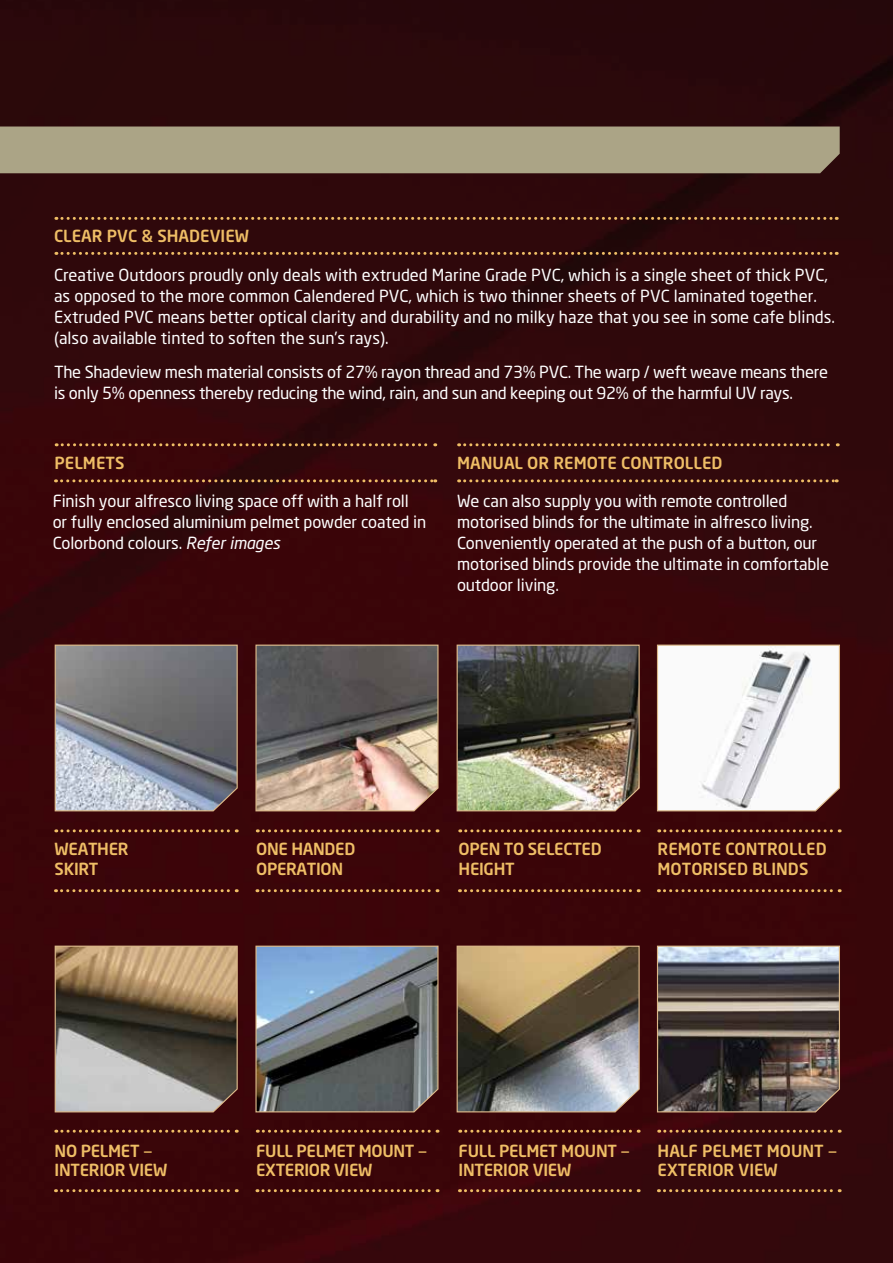
<style>
.page{position:relative;width:893px;height:1263px;background:#fff}
.page>*{position:absolute;margin:0;border:0;box-sizing:border-box;transform-origin:0 0}
.t1{font:16.5px/21px "Neo Sans";letter-spacing:-.01em;color:#fff}
.t2{font:500 16.5px "Neo Sans";color:#efbe66}
.t3{font:500 16.5px/19.5px "Neo Sans";letter-spacing:-.02em;color:#efbe66}
.t4{font:16.5px "Uni Sans";color:#efbe66}
.s1{font-style:italic}
.s2{font-family:"Uni Sans";font-weight:400}
</style>
<div class="page">
<div style="left:0;top:0;width:893px;height:1263px;background:linear-gradient(to right,#36060a,#31080b)"></div>
<div style="left:0;top:126px;width:840px;height:47px;background:#aba486"></div>
<svg style="left:56px;top:252px;width:781px;height:3px;background:#744a2c"></svg>
<svg style="left:56px;top:479px;width:380px;height:3px"></svg>
<svg style="left:56px;top:889px;width:181px;height:3px"></svg>
<svg style="left:658px;top:889px;width:182px;height:3px"></svg>
<svg style="left:257px;top:889px;width:181px;height:3px"></svg>
<svg style="left:459px;top:889px;width:180px;height:3px"></svg>
<svg style="left:459px;top:479px;width:378px;height:3px"></svg>
<svg style="left:56px;top:217px;width:781px;height:3px;background:#744a2c"></svg>
<svg style="left:459px;top:443px;width:379px;height:3px"></svg>
<svg style="left:56px;top:443px;width:380px;height:3px"></svg>
<svg style="left:56px;top:829px;width:181px;height:3px"></svg>
<svg style="left:659px;top:829px;width:181px;height:3px"></svg>
<svg style="left:257px;top:829px;width:181px;height:3px"></svg>
<svg style="left:460px;top:829px;width:179px;height:3px"></svg>
<svg style="left:54px;top:644px;width:185px;height:168px;background:#87878d"></svg>
<svg style="left:255px;top:644px;width:185px;height:168px;background:#84766d"></svg>
<img style="left:456px;top:644px;width:185px;height:168px">
<svg style="left:656px;top:644px;width:185px;height:168px"></svg>
<svg style="left:56px;top:1189px;width:181px;height:3px"></svg>
<svg style="left:658px;top:1189px;width:182px;height:3px"></svg>
<svg style="left:257px;top:1189px;width:181px;height:3px"></svg>
<svg style="left:459px;top:1189px;width:180px;height:3px"></svg>
<svg style="left:56px;top:1130px;width:181px;height:3px"></svg>
<svg style="left:659px;top:1130px;width:181px;height:3px"></svg>
<svg style="left:257px;top:1130px;width:181px;height:3px"></svg>
<svg style="left:460px;top:1130px;width:179px;height:3px"></svg>
<svg style="left:54px;top:945px;width:185px;height:168px;background:#8c7e6c"></svg>
<svg style="left:255px;top:945px;width:185px;height:168px;background:#68727c"></svg>
<img style="left:456px;top:945px;width:185px;height:168px">
<img style="left:656px;top:945px;width:185px;height:168px">
<p class="t2" style="left:54px;top:229px;width:196px">CLEAR PVC &amp; SHADEVIEW</p>
<p class="t1" style="left:54px;top:266px;width:782px">Creative Outdoors proudly only deals with extruded Marine Grade PVC, which is a single sheet of thick PVC, as opposed to the more common Calendered PVC, which is two thinner sheets of PVC laminated together.<br>Extruded PVC means better optical clarity and durability and no milky haze that you see in some cafe blinds. (also available tinted to soften the sun’s rays).</p>
<p class="t1" style="left:54px;top:362px;width:775px">The Shadeview mesh material consists of 27% rayon thread and 73% PVC. The warp / weft weave means there is only 5% openness thereby reducing the wind, rain, and sun and keeping out 92% of the harmful UV rays.</p>
<p class="t2" style="left:55px;top:455px;width:61px">PELMETS</p>
<p class="t2" style="left:457px;top:455px;width:185px">MANUAL OR REMOTE CONTROLL</p>
<p class="t2" style="left:702px;top:455px;width:20px">ED</p>
<p class="t1" style="left:53px;top:491px;width:375px">Finish your alfresco living space off with a half roll or fully enclosed aluminium pelmet powder coated in<br>Colorbond colours. <span class="s1">Refer images</span></p>
<p class="t1" style="left:457px;top:491px;width:373px">We can also supply you with remote controlled motorised blinds for the ultimate in alfresco living.<br>Conveniently operated at the push of a button, our motorised blinds provide the ultimate in comfortable outdoor living.</p>
<p class="t3" style="left:55px;top:840px;width:71px">WEATHER<br>SKIRT</p>
<p class="t2" style="left:658px;top:842px;width:79px">REMOTE CONTROLL</p>
<p class="t2" style="left:806px;top:842px;width:20px">ED</p>
<p class="t3" style="left:256px;top:840px;width:99px">ONE HANDED<br>OPERATION</p>
<p class="t3" style="left:459px;top:840px;width:143px">OPEN TO SELECTED<br>HEIGHT</p>
<p class="t2" style="left:658px;top:861px;width:11px">MOTORIS</p>
<p class="t2" style="left:728px;top:861px;width:35px">ED BLINDS</p>
<p class="t3" style="left:55px;top:1142px;width:100px">NO PELMET <span class="s2">–<br></span>INTERIOR</p>
<p class="t2" style="left:129px;top:1163px;width:39px">VIEW</p>
<p class="t2" style="left:256px;top:1143px;width:19px">FULL</p>
<p class="t2" style="left:296px;top:1143px;width:75px">PELMET MOUNT</p>
<p class="t4" style="left:418px;top:1141px;width:11px">–</p>
<p class="t2" style="left:256px;top:1163px;width:48px">EXTERIOR</p>
<p class="t2" style="left:334px;top:1163px;width:39px">VIEW</p>
<p class="t2" style="left:459px;top:1143px;width:19px">FULL</p>
<p class="t2" style="left:499px;top:1143px;width:75px">PELMET MOUNT</p>
<p class="t4" style="left:620px;top:1141px;width:11px">–</p>
<p class="t2" style="left:459px;top:1163px;width:44px">INTERIOR</p>
<p class="t2" style="left:533px;top:1163px;width:39px">VIEW</p>
<p class="t2" style="left:658px;top:1143px;width:122px">HALF PELMET MOUNT</p>
<p class="t4" style="left:828px;top:1141px;width:11px">–</p>
<p class="t2" style="left:658px;top:1163px;width:50px">EXTERIOR</p>
<p class="t2" style="left:738px;top:1163px;width:40px">VIEW</p>
</div>
